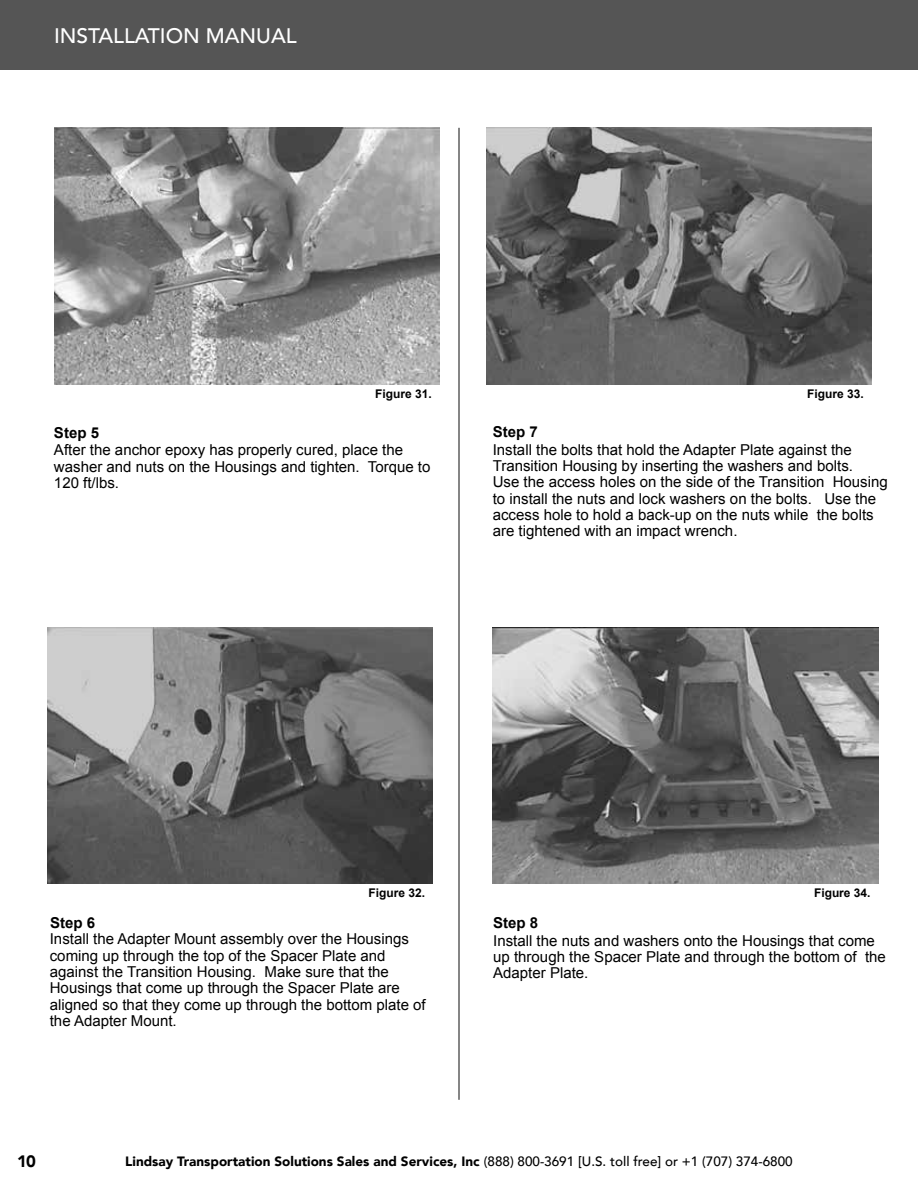
<style>
.page{position:relative;width:918px;height:1188px;background:#fff}
.page>*{position:absolute;margin:0;border:0;box-sizing:border-box;transform-origin:0 0}
.t1{font:500 21px "Avenir LT";color:#fff}
.t2{font:900 16.5px "Avenir LT";color:#000}
.t3{font:15px/16.4px "Arial";color:#000}
.t4{font:700 15px "Arial";color:#000}
.t5{font:900 13.5px "Avenir LT";color:#000}
.t6{font:700 12px "Arial";color:#000}
.s1{font-weight:500}
</style>
<div class="page">
<div style="left:0;top:0;width:918px;height:70px;background:#555"></div>
<img style="left:54px;top:128px;width:385px;height:256px">
<img style="left:47px;top:627px;width:386px;height:257px">
<img style="left:486px;top:128px;width:385px;height:256px">
<img style="left:493px;top:627px;width:385px;height:257px">
<hr style="left:458px;top:128px;width:2px;height:972px;background:#282828">
<h1 class="t1" style="left:54px;top:23px;width:244px">INSTALLATION MANUAL</h1>
<p class="t6" style="left:375px;top:386px;width:58px">Figure 31.</p>
<p class="t6" style="left:807px;top:386px;width:58px">Figure 33.</p>
<p class="t4" style="left:54px;top:422px;width:47px">Step 5</p>
<p class="t4" style="left:493px;top:422px;width:47px">Step 7</p>
<p class="t3" style="left:54px;top:442px;width:378px">After the anchor epoxy has properly cured, place the washer and nuts on the Housings and tighten. Torque to<br>120 ft/lbs.</p>
<p class="t3" style="left:493px;top:441px;width:397px">Install the bolts that hold the Adapter Plate against the Transition Housing by inserting the washers and bolts.<br>Use the access holes on the side of the Transition Housing to install the nuts and lock washers on the bolts. Use the access hole to hold a back-up on the nuts while the bolts are tightened with an impact wrench.</p>
<p class="t6" style="left:369px;top:885px;width:58px">Figure 32.</p>
<p class="t4" style="left:50px;top:912px;width:47px">Step 6</p>
<p class="t3" style="left:50px;top:931px;width:377px">Install the Adapter Mount assembly over the Housings coming up through the top of the Spacer Plate and against the Transition Housing. Make sure that the Housings that come up through the Spacer Plate are aligned so that they come up through the bottom plate of the Adapter Mount.</p>
<p class="t6" style="left:814px;top:885px;width:58px">Figure 34.</p>
<p class="t4" style="left:493px;top:913px;width:47px">Step 8</p>
<p class="t3" style="left:493px;top:932px;width:394px">Install the nuts and washers onto the Housings that come up through the Spacer Plate and through the bottom of the<br>Adapter Plate.</p>
<p class="t2" style="left:17px;top:1152px;width:21px">10</p>
<p class="t5" style="left:125px;top:1153px;width:669px">Lindsay Transportation Solutions Sales and Services, Inc <span class="s1">(888) 800-3691 [U.S. toll free] or +1 (707) 374-6800</span></p>
</div>
